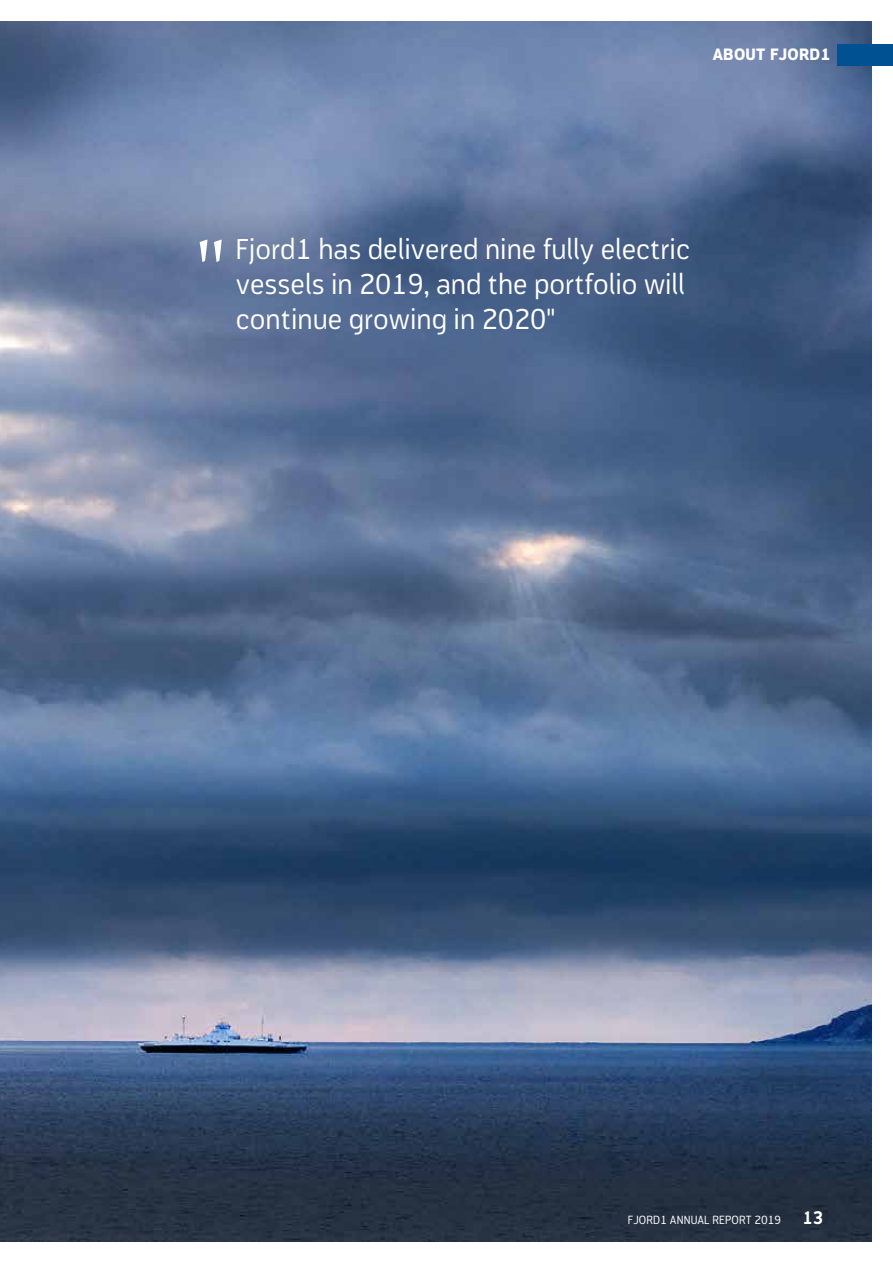
<style>
.page{position:relative;width:893px;height:1263px;background:#fff}
.page>*{position:absolute;margin:0;border:0;box-sizing:border-box;transform-origin:0 0}
.t1{font:95.25px "Minion Pro";color:#fff}
.t2{font:300 29.1px/35px "Modus";color:#fff}
.t3{font:800 16.05px "Modus";letter-spacing:.015em;color:#fff}
.t4{font:300 12px "Modus";letter-spacing:.015em;color:#fff}
.s1{font-weight:700;font-size:18px}
</style>
<div class="page">
<img style="left:0;top:21px;width:872px;height:1221px">
<div style="left:837px;top:44px;width:56px;height:22px;background:#005191"></div>
<p class="t3" style="left:713px;top:46px;width:120px">ABOUT FJORD1</p>
<h1 class="t1" style="left:196px;top:213px;width:32px">"</h1>
<p class="t2" style="left:236px;top:232px;width:456px">Fjord1 has delivered nine fully electric vessels in 2019, and the portfolio will continue growing in 2020"</p>
<p class="t4" style="left:628px;top:1213px;width:197px">FJORD1 ANNUAL REPORT 2019 <span class="s1">13</span></p>
</div>
